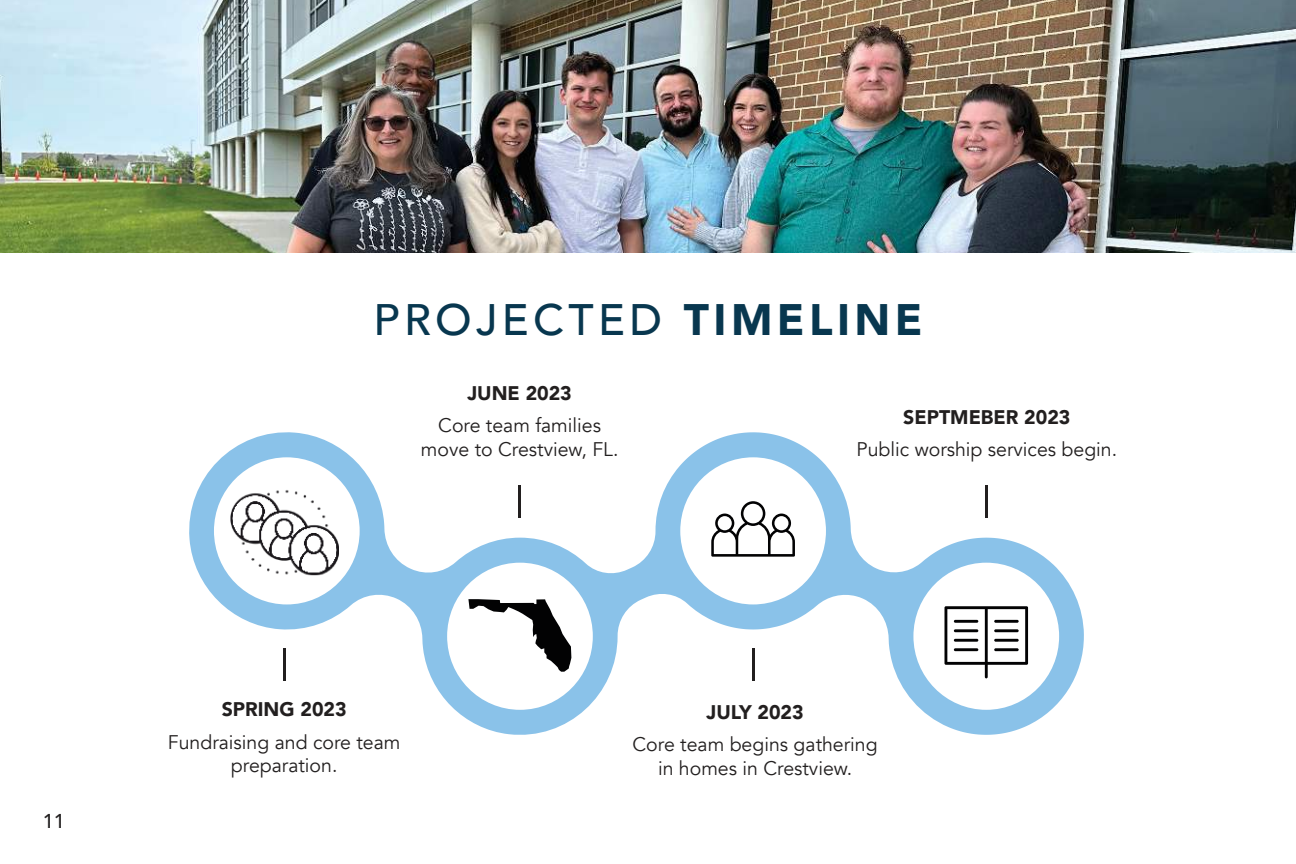
<style>
.page{position:relative;width:1296px;height:864px;background:#fff}
.page>*{position:absolute;margin:0;border:0;box-sizing:border-box;transform-origin:0 0}
.t1{font:500 44px "Avenir";letter-spacing:.1em;color:#08374f}
.t2{font:500 20px "Avenir";color:#221f1f}
.t3{font:19.6px/23.6px "Avenir";color:#221f1f;text-align:center}
.t4{font:900 19.6px "Avenir";color:#221f1f}
.s1{font-weight:900}
</style>
<div class="page">
<svg style="left:189px;top:432px;width:895px;height:303px"></svg>
<svg style="left:468px;top:599px;width:103px;height:73px"></svg>
<img style="left:230px;top:478px;width:108px;height:109px">
<svg style="left:711px;top:501px;width:84px;height:56px"></svg>
<svg style="left:945px;top:606px;width:83px;height:72px"></svg>
<hr style="left:994px;top:620px;width:25px;height:3px;background:#020203">
<hr style="left:994px;top:629px;width:25px;height:3px;background:#020203">
<hr style="left:994px;top:639px;width:25px;height:3px;background:#020203">
<hr style="left:994px;top:648px;width:25px;height:3px;background:#020203">
<hr style="left:954px;top:620px;width:24px;height:3px;background:#020203">
<hr style="left:954px;top:629px;width:24px;height:3px;background:#020203">
<hr style="left:954px;top:639px;width:24px;height:3px;background:#020203">
<hr style="left:954px;top:648px;width:24px;height:3px;background:#020203">
<hr style="left:283px;top:648px;width:2px;height:33px;background:#221f1f">
<hr style="left:752px;top:648px;width:2px;height:33px;background:#221f1f">
<hr style="left:519px;top:485px;width:2px;height:33px;background:#221f1f">
<hr style="left:985px;top:485px;width:3px;height:33px;background:#221f1f">
<img style="left:0;top:0;width:1296px;height:253px">
<p class="t2" style="left:43px;top:812px;width:24px">11</p>
<h1 class="t1" style="left:374px;top:301px;width:550px">PROJECTED <span class="s1">TIMELINE</span></h1>
<p class="t4" style="left:468px;top:382px;width:106px">JUNE 2023</p>
<p class="t3" style="left:421px;top:416px;width:199px">Core team families move to Crestview, FL.</p>
<p class="t4" style="left:903px;top:406px;width:169px">SEPTMEBER 2023</p>
<p class="t3" style="left:857px;top:440px;width:262px">Public worship services begin.</p>
<p class="t4" style="left:222px;top:698px;width:126px">SPRING 2023</p>
<p class="t3" style="left:168px;top:732px;width:234px">Fundraising and core team preparation.</p>
<p class="t4" style="left:707px;top:700px;width:99px">JULY 2023</p>
<p class="t3" style="left:633px;top:735px;width:247px">Core team begins gathering in homes in Crestview.</p>
</div>
